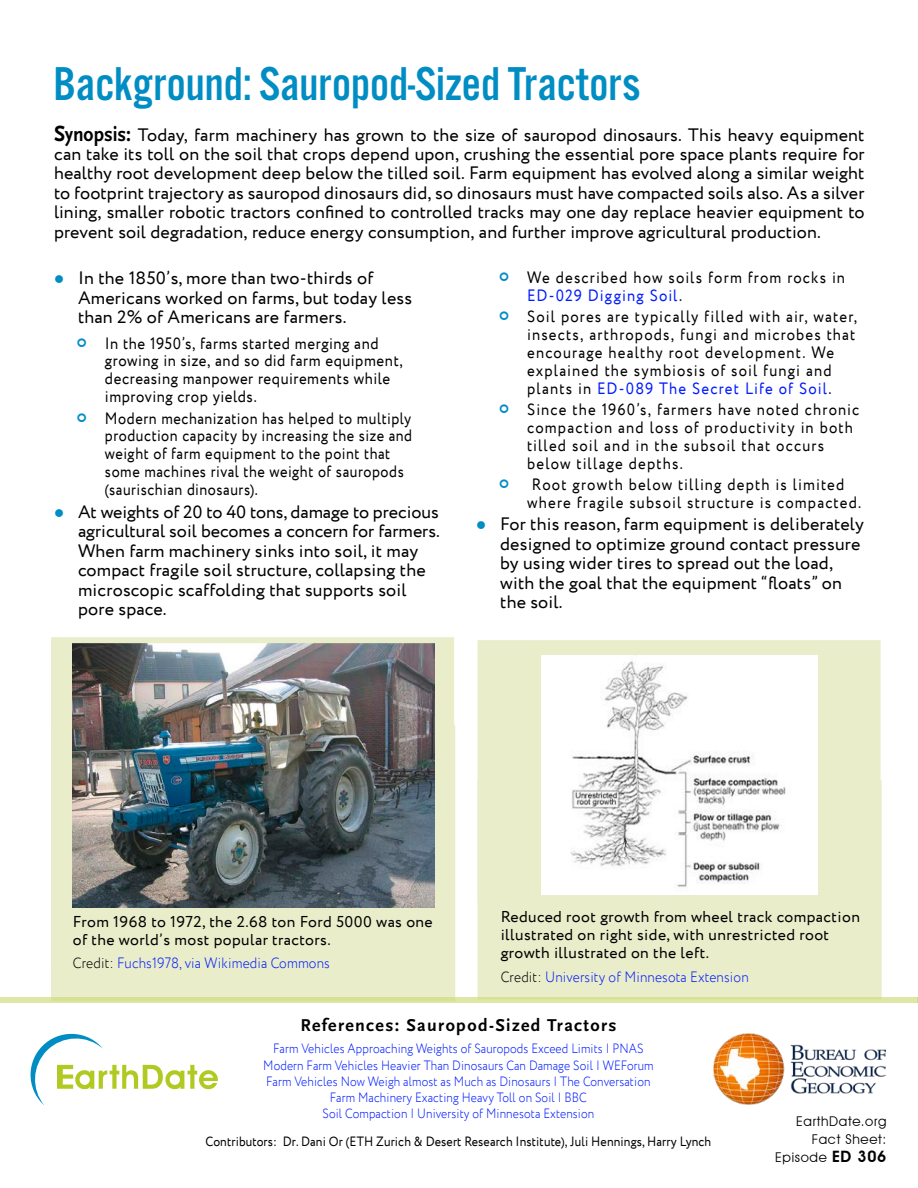
<style>
.page{position:relative;width:918px;height:1188px;background:#fff}
.page>*{position:absolute;margin:0;border:0;box-sizing:border-box;transform-origin:0 0}
.t1{font:49.35px "Alternate Got No 3 D";color:#008dc4}
.t2{font:18px/19.4px "Circe";letter-spacing:.01em;color:#000}
.t3{font:700 18px "Scala Sans Pro";letter-spacing:.075em;color:#000}
.t4{font:16.5px/18px "Circe";letter-spacing:.065em;color:#000;scale:.9 1}
.t5{font:16.5px/18px "Circe";letter-spacing:.04em;color:#000;scale:.87 1}
.t6{font:16.5px/18px "Circe";letter-spacing:.035em;color:#000;scale:.9 1}
.t7{font:15.75px/18px "Circe";letter-spacing:.025em;color:#000}
.t8{font:300 15px "Circe";letter-spacing:.01em;color:#001bff;scale:.9 1}
.t9{font:300 13.5px/16.2px "Circe";letter-spacing:.01em;color:#001bff;text-align:center;scale:.87 1}
.t10{font:13.5px "Circe";letter-spacing:.01em;color:#000;scale:.9 1}
.t11{font:13.5px/18px "Avant Garde IT Cby BT";letter-spacing:.05em;color:#000;text-align:right}
.s1{font-family:"Scala Sans Pro";font-weight:700;font-size:22.95px}
.s2{font-family:"Scala Sans Pro";font-weight:700;font-size:21.3px}
.s3{color:#008dc4}
.s4{color:#001bff}
.s5{color:#000}
.s6{font-weight:600;font-size:15.75px}
</style>
<div class="page">
<div style="left:475px;top:906px;width:410px;height:92px;background:#eaedca"></div>
<svg style="left:477px;top:640px;width:405px;height:266px"></svg>
<div style="left:48px;top:974px;width:410px;height:24px;background:#eaedca"></div>
<img style="left:51px;top:637px;width:405px;height:337px">
<img style="left:713px;top:1034px;width:173px;height:71px">
<svg style="left:30px;top:1033px;width:188px;height:72px"></svg>
<svg style="left:0;top:998px;width:918px;height:5px;background:#dae49e"></svg>
<h1 class="t1" style="left:53px;top:58px;width:588px">Background: Sauropod-Sized Tractors</h1>
<p class="t2" style="left:54px;top:125px;width:812px;text-align:justify"><span class="s1">S</span><span class="s2">ynopsis:</span> Today, farm machinery has grown to the size of sauropod dinosaurs. This heavy equipment can take its toll on the soil that crops depend upon, crushing the essential pore space plants require for healthy root development deep below the tilled soil. Farm equipment has evolved along a similar weight to footprint trajectory as sauropod dinosaurs did, so dinosaurs must have compacted soils also. As a silver lining, smaller robotic tractors confined to controlled tracks may one day replace heavier equipment to prevent soil degradation, reduce energy consumption, and further improve agricultural production.</p>
<p class="t2" style="left:78px;top:269px;width:336px;text-indent:-24px"><span class="s3">●</span> In the 1850’s, more than two-thirds of<br>Americans worked on farms, but today less than 2% of Americans are farmers.</p>
<p class="t6" style="left:105px;top:334px;width:332px">In the 1950’s, farms started merging and growing in size, and so did farm equipment, decreasing manpower requirements while improving crop yields.</p>
<p class="t5" style="left:105px;top:409px;width:355px">Modern mechanization has helped to multiply production capacity by increasing the size and weight of farm equipment to the point that some machines rival the weight of sauropods (saurischian dinosaurs).</p>
<p class="t2" style="left:78px;top:503px;width:363px;text-indent:-24px"><span class="s3">●</span> At weights of 20 to 40 tons, damage to precious agricultural soil becomes a concern for farmers.<br>When farm machinery sinks into soil, it may compact fragile soil structure, collapsing the microscopic scaffolding that supports soil pore space.</p>
<p class="t4" style="left:527px;top:269px;width:355px">We described how soils form from rocks in<br><span class="s4">ED-029 Digging Soil</span>.</p>
<p class="t4" style="left:527px;top:308px;width:368px">Soil pores are typically filled with air, water, insects, arthropods, fungi and microbes that encourage healthy root development. We explained the symbiosis of soil fungi and plants in <span class="s4">ED-089 The Secret Life of Soil</span>.</p>
<p class="t4" style="left:527px;top:401px;width:371px">Since the 1960’s, farmers have noted chronic compaction and loss of productivity in both tilled soil and in the subsoil that occurs below tillage depths.</p>
<p class="t4" style="left:527px;top:476px;width:373px">Root growth below tilling depth is limited where fragile subsoil structure is compacted.</p>
<p class="t2" style="left:500px;top:515px;width:365px;text-indent:-24px"><span class="s3">●</span> For this reason, farm equipment is deliberately designed to optimize ground contact pressure by using wider tires to spread out the load, with the goal that the equipment “floats” on the soil.</p>
<p class="t7" style="left:73px;top:913px;width:362px">From 1968 to 1972, the 2.68 ton Ford 5000 was one of the world’s most popular tractors.</p>
<p class="t8" style="left:73px;top:953px;width:287px"><span class="s5">Credit:</span> Fuchs1978, via Wikimedia Commons</p>
<p class="t7" style="left:501px;top:908px;width:361px">Reduced root growth from wheel track compaction illustrated on right side, with unrestricted root growth illustrated on the left.</p>
<p class="t8" style="left:501px;top:967px;width:277px"><span class="s5">Credit:</span> University of Minnesota Extension</p>
<p class="t3" style="left:300px;top:1014px;width:318px">References: Sauropod-Sized Tractors</p>
<p class="t9" style="left:263px;top:1041px;width:450px">Farm Vehicles Approaching Weights of Sauropods Exceed Limits | PNAS Modern Farm Vehicles Heavier Than Dinosaurs Can Damage Soil | WEForum Farm Vehicles Now Weigh almost as Much as Dinosaurs | The Conversation Farm Machinery Exacting Heavy Toll on Soil | BBC<br>Soil Compaction | University of Minnesota Extension</p>
<p class="t10" style="left:206px;top:1132px;width:563px">Contributors: Dr. Dani Or (ETH Zurich &amp; Desert Research Institute), Juli Hennings, Harry Lynch</p>
<p class="t11" style="left:775px;top:1113px;width:113px">EarthDate.org<br>Fact Sheet:<br>Episode <span class="s6">ED 306</span></p>
</div>
